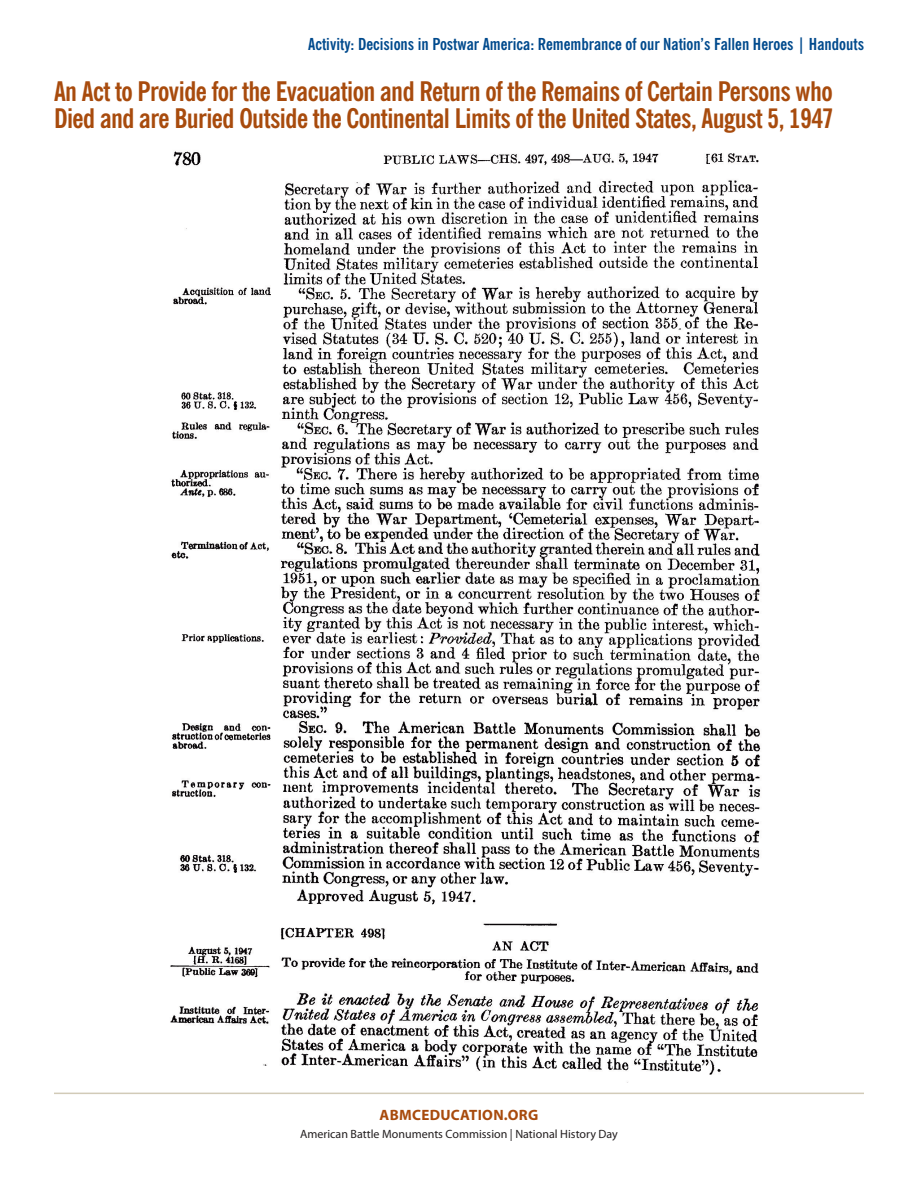
<style>
.page{position:relative;width:918px;height:1188px;background:#fff}
.page>*{position:absolute;margin:0;border:0;box-sizing:border-box;transform-origin:0 0}
.Subhead2{font:700 condensed 27px/27px "News Gothic BT";letter-spacing:-.02em;color:#a84b0d}
.Running_Header{font:700 condensed 16.5px "News Gothic BT";color:#004a8d}
.RunningFooter{font:700 15px "Myriad Pro";letter-spacing:.02em;color:#a84b0d}
.RunningFooter-2{font:12px "Myriad Pro";color:#231f20}
</style>
<div class="page">
<hr style="left:54px;top:1093px;width:810px;height:1px;background:#d2cbb8">
<img style="left:170px;top:151px;width:591px;height:924px">
<p class="Running_Header" style="left:308px;top:34px;width:557px">Activity: Decisions in Postwar America: Remembrance of our Nation’s Fallen Heroes | Handouts</p>
<p class="Subhead2" style="left:54px;top:77px;width:782px">An Act to Provide for the Evacuation and Return of the Remains of Certain Persons who<br>Died and are Buried Outside the Continental Limits of the United States, August 5, 1947</p>
<p class="RunningFooter" style="left:380px;top:1106px;width:160px">ABMCEDUCATION.ORG</p>
<p class="RunningFooter-2" style="left:300px;top:1126px;width:319px">American Battle Monuments Commission | National History Day</p>
</div>
